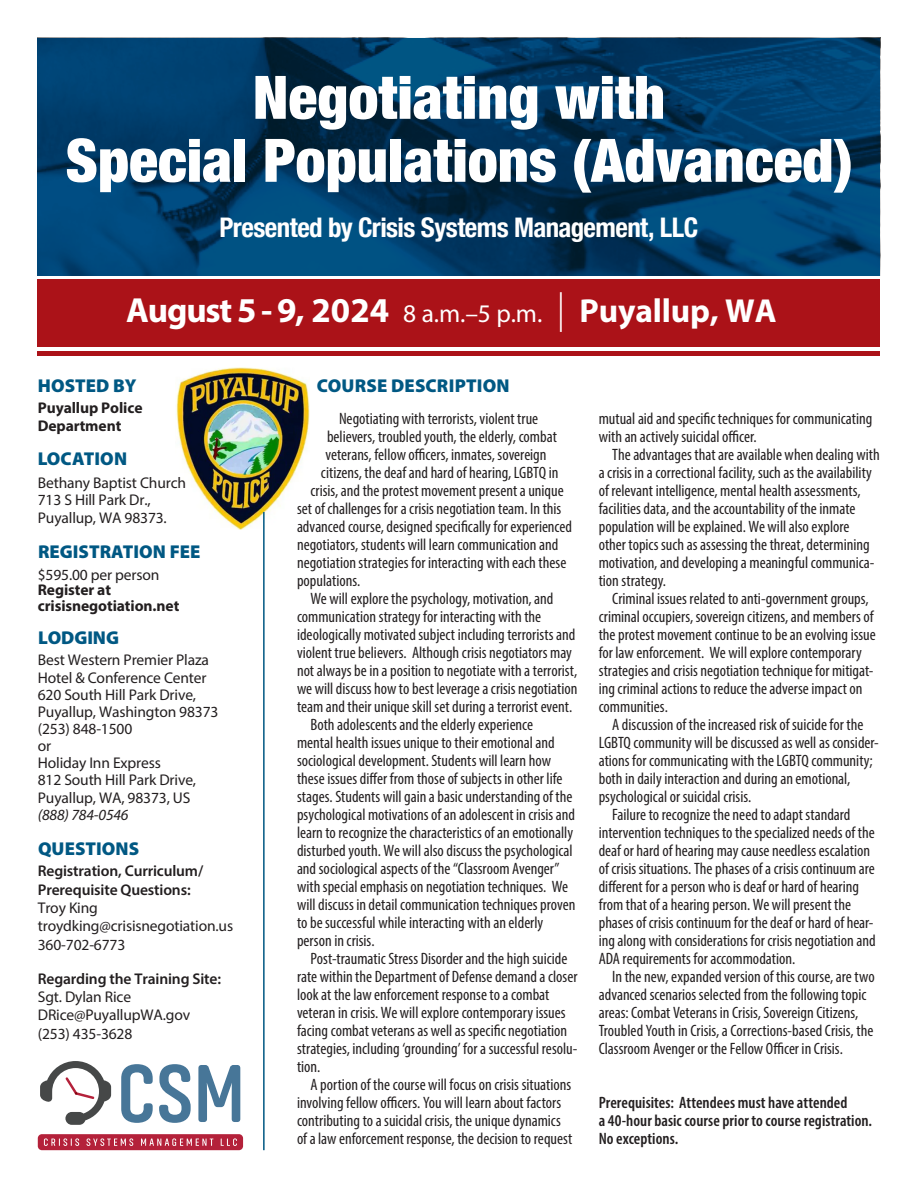
<style>
.page{position:relative;width:918px;height:1188px;background:#fff}
.page>*{position:absolute;margin:0;border:0;box-sizing:border-box;transform-origin:0 0}
.t1{font:900 condensed 60px/63px "Helvetica Neue";color:#fff;text-align:center}
.t2{font:700 34.95px "Myriad Pro";letter-spacing:-.035em;color:#fff}
.t3{font:700 condensed 27px "Helvetica Neue";letter-spacing:-.02em;color:#fff}
.t4{font:900 18.6px "Myriad Pro";color:#005883}
.t5{font:condensed 16.5px/18px "Myriad Pro";color:#231f20}
.t6{font:600 condensed 16.5px/18px "Myriad Pro";letter-spacing:.005em;color:#231f20}
.t7{font:15.6px/17.1px "Myriad Pro";letter-spacing:-.01em;color:#231f20}
.t8{font:600 15.6px/18.5px "Myriad Pro";letter-spacing:-.01em;color:#231f20}
.t9{font:700 15.6px/17.9px "Myriad Pro";letter-spacing:-.005em;color:#231f20}
.t10{font:italic 15.6px "Myriad Pro";letter-spacing:-.01em;color:#231f20}
.s1{font-weight:400;font-size:25.5px}
.s2{font-weight:300;font-size:39.75px}
.s3{font-size:33.45px}
</style>
<div class="page">
<img style="left:176px;top:368px;width:133px;height:162px">
<img style="left:38px;top:38px;width:842px;height:237px">
<div style="left:38px;top:280px;width:842px;height:67px;background:#ab1218"></div>
<hr style="left:38px;top:352px;width:842px;height:4px;background:#ab1218">
<div style="left:38px;top:1134px;width:205px;height:16px;background:#b4213a;border-radius:4px"></div>
<svg style="left:44px;top:1138px;width:35px;height:8px"></svg>
<svg style="left:87px;top:1138px;width:46px;height:8px"></svg>
<svg style="left:141px;top:1138px;width:72px;height:8px"></svg>
<svg style="left:221px;top:1138px;width:16px;height:8px"></svg>
<svg style="left:40px;top:1061px;width:71px;height:64px"></svg>
<svg style="left:121px;top:1064px;width:32px;height:59px"></svg>
<svg style="left:159px;top:1064px;width:32px;height:59px"></svg>
<svg style="left:198px;top:1065px;width:42px;height:57px"></svg>
<hr style="left:263px;top:512px;width:2px;height:638px;background:#005883">
<h1 class="t1" style="left:66px;top:63px;width:788px">Negotiating with<br>Special Populations (Advanced)</h1>
<h3 class="t3" style="left:220px;top:205px;width:480px">Presented by Crisis Systems Management, LLC</h3>
<h2 class="t2" style="left:126px;top:288px;width:652px">August 5 - 9, 2024 <span class="s1">8 a.m.–5 p.m.</span> <span class="s2">|</span> <span class="s3">Puyallup, WA</span></h2>
<p class="t4" style="left:38px;top:373px;width:100px">HOSTED BY</p>
<p class="t9" style="left:38px;top:398px;width:106px">Puyallup Police<br>Department</p>
<p class="t4" style="left:38px;top:446px;width:91px">LOCATION</p>
<p class="t7" style="left:38px;top:474px;width:150px">Bethany Baptist Church<br>713 S Hill Park Dr.,<br>Puyallup, WA 98373.</p>
<p class="t4" style="left:38px;top:539px;width:164px">REGISTRATION FEE</p>
<p class="t7" style="left:38px;top:566px;width:123px">$595.00 per person</p>
<p class="t9" style="left:38px;top:582px;width:143px;line-height:15.8px">Register at crisisnegotiation.net</p>
<p class="t4" style="left:38px;top:626px;width:83px">LODGING</p>
<p class="t7" style="left:38px;top:651px;width:182px">Best Western Premier Plaza<br>Hotel &amp; Conference Center<br>620 South Hill Park Drive,<br>Puyallup, Washington 98373 (253) 848-1500<br>or<br>Holiday Inn Express<br>812 South Hill Park Drive,<br>Puyallup, WA, 98373, US</p>
<p class="t10" style="left:38px;top:805px;width:92px">(888) 784-0546</p>
<p class="t4" style="left:38px;top:836px;width:103px">QUESTIONS</p>
<p class="t8" style="left:38px;top:862px;width:167px">Registration, Curriculum/<br>Prerequisite Questions:</p>
<p class="t7" style="left:38px;top:898px;width:197px;line-height:18.5px">Troy King troydking@crisisnegotiation.us<br>360-702-6773</p>
<p class="t8" style="left:38px;top:969px;width:185px">Regarding the Training Site:</p>
<p class="t7" style="left:38px;top:987px;width:154px;line-height:18.5px">Sgt. Dylan Rice<br>DRice@PuyallupWA.gov (253) 435-3628</p>
<p class="t4" style="left:317px;top:373px;width:195px">COURSE DESCRIPTION</p>
<p class="t5" style="left:339px;top:409px;width:201px">Negotiating with terrorists, violent true</p>
<p class="t5" style="left:327px;top:427px;width:231px">believers, troubled youth, the elderly, combat</p>
<p class="t5" style="left:326px;top:445px;width:223px">veterans, fellow officers, inmates, sovereign</p>
<p class="t5" style="left:321px;top:463px;width:239px">citizens, the deaf and hard of hearing, LGBTQ in</p>
<p class="t5" style="left:311px;top:481px;width:255px">crisis, and the protest movement present a unique</p>
<p class="t5" style="left:297px;top:499px;width:266px">set of challenges for a crisis negotiation team. In this</p>
<p class="t5" style="left:297px;top:517px;width:277px">advanced course, designed specifically for experienced</p>
<p class="t5" style="left:297px;top:535px;width:263px">negotiators, students will learn communication and</p>
<p class="t5" style="left:297px;top:553px;width:271px">negotiation strategies for interacting with each these</p>
<p class="t5" style="left:297px;top:571px;width:65px">populations.</p>
<p class="t5" style="left:311px;top:589px;width:245px">We will explore the psychology, motivation, and</p>
<p class="t5" style="left:297px;top:607px;width:246px">communication strategy for interacting with the</p>
<p class="t5" style="left:297px;top:625px;width:280px">ideologically motivated subject including terrorists and</p>
<p class="t5" style="left:297px;top:643px;width:276px">violent true believers. Although crisis negotiators may</p>
<p class="t5" style="left:297px;top:661px;width:282px">not always be in a position to negotiate with a terrorist,</p>
<p class="t5" style="left:297px;top:679px;width:282px">we will discuss how to best leverage a crisis negotiation</p>
<p class="t5" style="left:297px;top:697px;width:277px">team and their unique skill set during a terrorist event.</p>
<p class="t5" style="left:311px;top:715px;width:224px">Both adolescents and the elderly experience</p>
<p class="t5" style="left:297px;top:733px;width:259px">mental health issues unique to their emotional and</p>
<p class="t5" style="left:297px;top:751px;width:256px">sociological development. Students will learn how</p>
<p class="t5" style="left:297px;top:769px;width:267px">these issues differ from those of subjects in other life</p>
<p class="t5" style="left:297px;top:787px;width:277px">stages. Students will gain a basic understanding of the</p>
<p class="t5" style="left:297px;top:805px;width:280px">psychological motivations of an adolescent in crisis and</p>
<p class="t5" style="left:297px;top:823px;width:278px">learn to recognize the characteristics of an emotionally</p>
<p class="t5" style="left:297px;top:841px;width:277px">disturbed youth. We will also discuss the psychological</p>
<p class="t5" style="left:297px;top:859px;width:264px">and sociological aspects of the “Classroom Avenger”</p>
<p class="t5" style="left:297px;top:877px;width:273px">with special emphasis on negotiation techniques. We</p>
<p class="t5" style="left:297px;top:895px;width:280px">will discuss in detail communication techniques proven</p>
<p class="t5" style="left:297px;top:913px;width:248px">to be successful while interacting with an elderly</p>
<p class="t5" style="left:297px;top:931px;width:79px">person in crisis.</p>
<p class="t5" style="left:311px;top:949px;width:258px">Post-traumatic Stress Disorder and the high suicide</p>
<p class="t5" style="left:297px;top:967px;width:282px">rate within the Department of Defense demand a closer</p>
<p class="t5" style="left:297px;top:985px;width:254px">look at the law enforcement response to a combat</p>
<p class="t5" style="left:297px;top:1003px;width:270px">veteran in crisis. We will explore contemporary issues</p>
<p class="t5" style="left:297px;top:1021px;width:272px">facing combat veterans as well as specific negotiation</p>
<p class="t5" style="left:297px;top:1039px;width:282px">strategies, including ‘grounding’ for a successful resolu-</p>
<p class="t5" style="left:297px;top:1057px;width:25px">tion.</p>
<p class="t5" style="left:311px;top:1075px;width:262px">A portion of the course will focus on crisis situations</p>
<p class="t5" style="left:297px;top:1093px;width:266px">involving fellow officers. You will learn about factors</p>
<p class="t5" style="left:297px;top:1111px;width:265px">contributing to a suicidal crisis, the unique dynamics</p>
<p class="t5" style="left:297px;top:1129px;width:277px">of a law enforcement response, the decision to request</p>
<p class="t5" style="left:599px;top:409px;width:275px">mutual aid and specific techniques for communicating with an actively suicidal officer.</p>
<p class="t5" style="left:599px;top:445px;width:283px;text-indent:13px">The advantages that are available when dealing with a crisis in a correctional facility, such as the availability of relevant intelligence, mental health assessments, facilities data, and the accountability of the inmate population will be explained. We will also explore other topics such as assessing the threat, determining motivation, and developing a meaningful communica&shy;tion strategy.</p>
<p class="t5" style="left:599px;top:589px;width:279px;text-indent:13px">Criminal issues related to anti-government groups, criminal occupiers, sovereign citizens, and members of the protest movement continue to be an evolving issue for law enforcement. We will explore contemporary strategies and crisis negotiation technique for mitigat&shy;ing criminal actions to reduce the adverse impact on communities.</p>
<p class="t5" style="left:612px;top:715px;width:253px">A discussion of the increased risk of suicide for the</p>
<p class="t5" style="left:599px;top:733px;width:282px">LGBTQ community will be discussed as well as consider-</p>
<p class="t5" style="left:599px;top:751px;width:276px">ations for communicating with the LGBTQ community;</p>
<p class="t5" style="left:599px;top:769px;width:253px">both in daily interaction and during an emotional,</p>
<p class="t5" style="left:599px;top:787px;width:154px">psychological or suicidal crisis.</p>
<p class="t5" style="left:612px;top:805px;width:240px">Failure to recognize the need to adapt standard</p>
<p class="t5" style="left:599px;top:823px;width:278px">intervention techniques to the specialized needs of the</p>
<p class="t5" style="left:599px;top:841px;width:273px">deaf or hard of hearing may cause needless escalation</p>
<p class="t5" style="left:599px;top:859px;width:278px">of crisis situations. The phases of a crisis continuum are</p>
<p class="t5" style="left:599px;top:877px;width:262px">different for a person who is deaf or hard of hearing</p>
<p class="t5" style="left:599px;top:895px;width:254px">from that of a hearing person. We will present the</p>
<p class="t5" style="left:599px;top:913px;width:276px">phases of crisis continuum for the deaf or hard of hear-</p>
<p class="t5" style="left:599px;top:931px;width:278px">ing along with considerations for crisis negotiation and</p>
<p class="t5" style="left:599px;top:949px;width:198px">ADA requirements for accommodation.</p>
<p class="t5" style="left:612px;top:967px;width:264px">In the new, expanded version of this course, are two</p>
<p class="t5" style="left:599px;top:985px;width:269px">advanced scenarios selected from the following topic</p>
<p class="t5" style="left:599px;top:1003px;width:261px">areas: Combat Veterans in Crisis, Sovereign Citizens,</p>
<p class="t5" style="left:599px;top:1021px;width:276px">Troubled Youth in Crisis, a Corrections-based Crisis, the</p>
<p class="t5" style="left:599px;top:1039px;width:246px">Classroom Avenger or the Fellow Officer in Crisis.</p>
<p class="t6" style="left:599px;top:1093px;width:275px">Prerequisites: Attendees must have attended<br>a 40-hour basic course prior to course registration.<br>No exceptions.</p>
</div>
